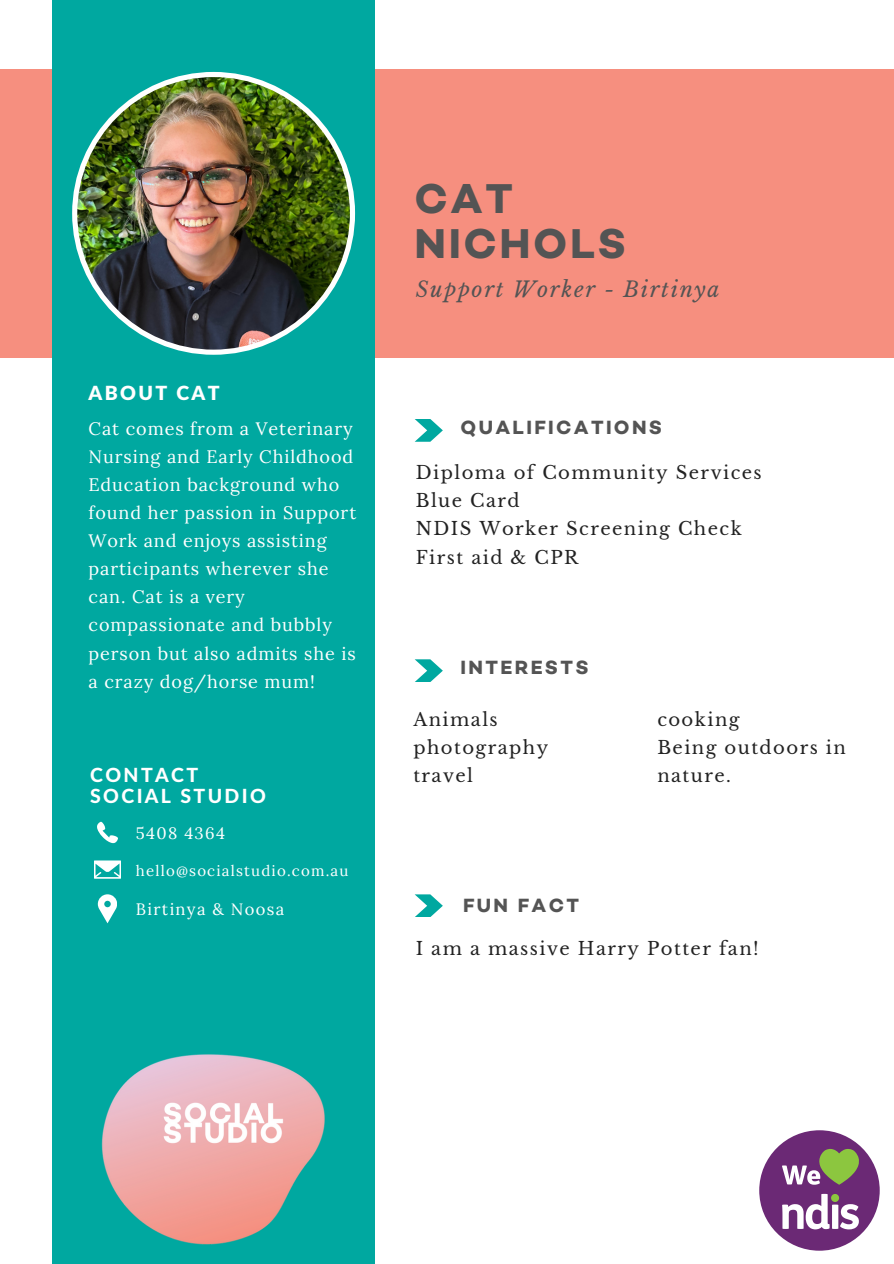
<style>
.page{position:relative;width:894px;height:1264px;background:#fff}
.page>*{position:absolute;margin:0;border:0;box-sizing:border-box;transform-origin:0 0}
.t1{font:42.45px "Campton Bold DEMO";letter-spacing:.06em;color:#545454}
.t2{font:italic 21.15px "Libre Baskerville";letter-spacing:.08em;color:#545454}
.t3{font:19.5px "Campton Bold DEMO";letter-spacing:.12em;color:#545454}
.t4{font:800 19.5px "Lato Latin";letter-spacing:.12em;color:#fff}
.t5{font:900 19.5px "Lato Latin";letter-spacing:.12em;color:#fff}
.t6{font:18px/28.2px "Lora";letter-spacing:.05em;color:#fff}
.t7{font:18px/28.2px "Libre Baskerville";letter-spacing:.08em;color:#222}
.t8{font:16.5px "Lora";letter-spacing:.08em;color:#fff}
.t9{font:15px "Lora";letter-spacing:.08em;color:#fff}
</style>
<div class="page">
<div style="left:0;top:69px;width:893px;height:288px;background:#f68f7f"></div>
<div style="left:52px;top:0;width:323px;height:1263px;background:#00a8a0"></div>
<svg style="left:97px;top:822px;width:21px;height:21px"></svg>
<svg style="left:94px;top:860px;width:27px;height:18px"></svg>
<svg style="left:98px;top:894px;width:19px;height:29px"></svg>
<svg style="left:414px;top:419px;width:28px;height:23px"></svg>
<svg style="left:414px;top:659px;width:28px;height:23px"></svg>
<svg style="left:414px;top:894px;width:28px;height:23px"></svg>
<img style="left:72px;top:72px;width:283px;height:283px">
<div style="left:759px;top:1130px;width:120px;height:120px;background:#6b2975;border-radius:50%"></div>
<svg style="left:782px;top:1148px;width:77px;height:36px"></svg>
<svg style="left:782px;top:1193px;width:76px;height:36px"></svg>
<img style="left:101px;top:1054px;width:224px;height:191px">
<p class="t5" style="left:88px;top:384px;width:132px">ABOUT CAT</p>
<p class="t6" style="left:88px;top:414px;width:269px">Cat comes from a Veterinary<br>Nursing and Early Childhood<br>Education background who found her passion in Support<br>Work and enjoys assisting participants wherever she can. Cat is a very compassionate and bubbly person but also admits she is a crazy dog/horse mum!</p>
<p class="t4" style="left:90px;top:766px;width:109px">CONTACT</p>
<p class="t4" style="left:90px;top:786px;width:177px">SOCIAL STUDIO</p>
<p class="t8" style="left:136px;top:822px;width:90px">5408 4364</p>
<p class="t9" style="left:136px;top:860px;width:214px">hello@socialstudio.com.au</p>
<p class="t8" style="left:136px;top:898px;width:150px">Birtinya &amp; Noosa</p>
<p class="t1" style="left:414px;top:177px;width:100px">CAT</p>
<p class="t1" style="left:414px;top:222px;width:213px">NICHOLS</p>
<p class="t2" style="left:415px;top:276px;width:305px">Support Worker - Birtinya</p>
<p class="t3" style="left:460px;top:417px;width:203px">QUALIFICATIONS</p>
<p class="t7" style="left:415px;top:458px;width:347px">Diploma of Community Services</p>
<p class="t7" style="left:415px;top:487px;width:105px">Blue Card</p>
<p class="t7" style="left:415px;top:515px;width:327px">NDIS Worker Screening Check</p>
<p class="t7" style="left:415px;top:543px;width:164px">First aid &amp; CPR</p>
<p class="t3" style="left:460px;top:657px;width:129px">INTERESTS</p>
<p class="t7" style="left:413px;top:705px;width:136px">Animals photography travel</p>
<p class="t7" style="left:657px;top:705px;width:84px">cooking</p>
<p class="t7" style="left:657px;top:733px;width:190px">Being outdoors in nature.</p>
<p class="t3" style="left:463px;top:896px;width:117px">FUN FACT</p>
<p class="t7" style="left:415px;top:934px;width:344px">I am a massive Harry Potter fan!</p>
</div>
